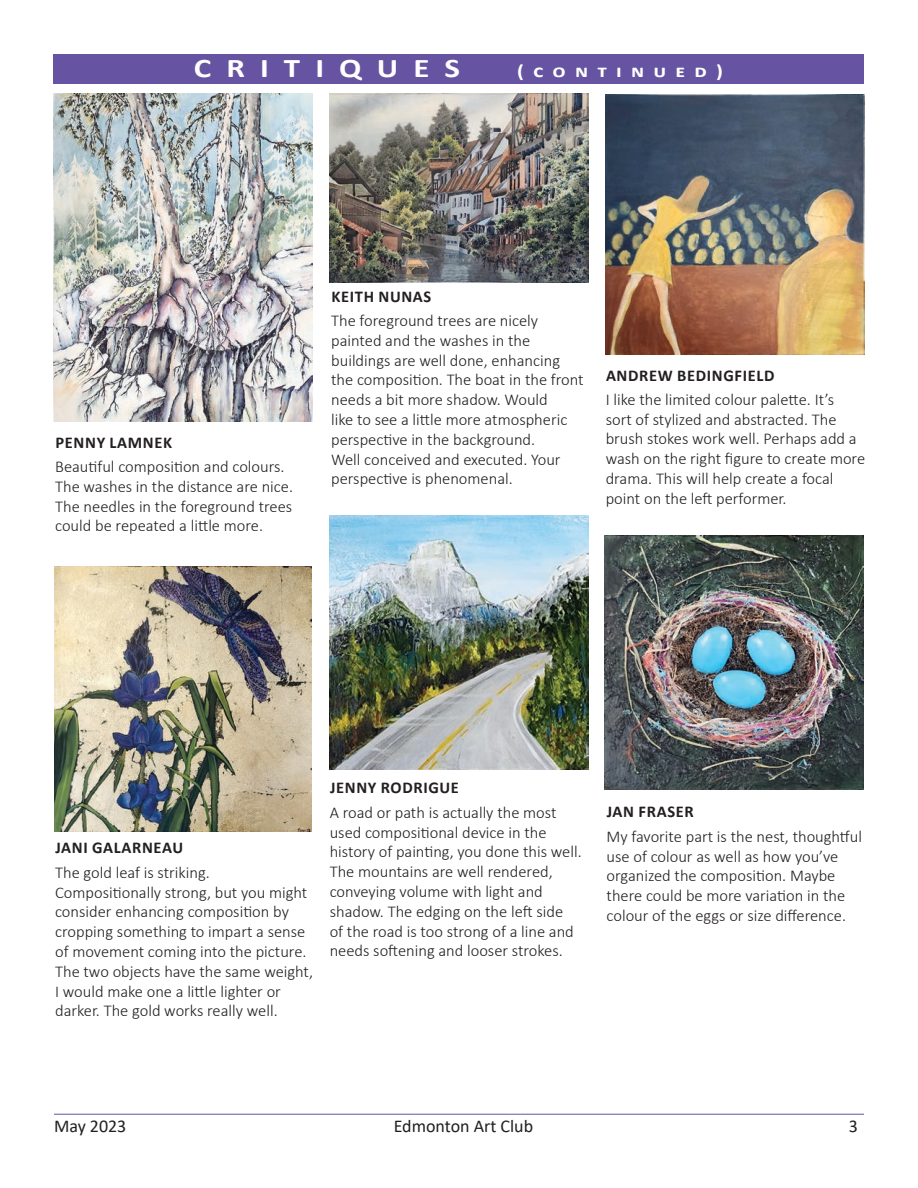
<style>
.page{position:relative;width:918px;height:1188px;background:#fff}
.page>*{position:absolute;margin:0;border:0;box-sizing:border-box;transform-origin:0 0}
.t1{font:700 27px "Calibri";letter-spacing:.46em;color:#fff;scale:1.22 1}
.t2{font:18px "Calibri";color:#231f20}
.t3{font:700 18px "Calibri";letter-spacing:.42em;color:#fff;scale:1.22 1}
.t4{font:300 16.5px/19.8px "Calibri";color:#231f20}
.t5{font:700 16.5px "Calibri";letter-spacing:.04em;color:#231f20}
</style>
<div class="page">
<hr style="left:54px;top:1114px;width:810px;height:1px;background:#6653a2">
<div style="left:53px;top:54px;width:810px;height:29px;background:#6653a2"></div>
<img style="left:330px;top:516px;width:259px;height:254px">
<img style="left:329px;top:93px;width:260px;height:190px">
<img style="left:53px;top:93px;width:260px;height:329px">
<img style="left:54px;top:567px;width:258px;height:264px">
<img style="left:605px;top:535px;width:259px;height:254px">
<img style="left:606px;top:94px;width:259px;height:261px">
<h1 class="t1" style="left:194px;top:49px;width:220px">CRITIQUES</h1>
<p class="t3" style="left:517px;top:58px;width:170px">(continued)</p>
<p class="t5" style="left:56px;top:431px;width:118px">PENNY LAMNEK</p>
<p class="t4" style="left:55px;top:456px;width:239px">Beautiful composition and colours.<br>The washes in the distance are nice.<br>The needles in the foreground trees could be repeated a little more.</p>
<p class="t5" style="left:332px;top:285px;width:101px">KEITH NUNAS</p>
<p class="t4" style="left:331px;top:310px;width:254px">The foreground trees are nicely painted and the washes in the buildings are well done, enhancing the composition. The boat in the front needs a bit more shadow. Would<br>like to see a little more atmospheric perspective in the background.<br>Well conceived and executed. Your perspective is phenomenal.</p>
<p class="t5" style="left:606px;top:363px;width:170px">ANDREW BEDINGFIELD</p>
<p class="t4" style="left:606px;top:389px;width:261px">I like the limited colour palette. It’s<br>sort of stylized and abstracted. The brush stokes work well. Perhaps add a wash on the right figure to create more drama. This will help create a focal point on the left performer.</p>
<p class="t5" style="left:55px;top:836px;width:129px">JANI GALARNEAU</p>
<p class="t4" style="left:55px;top:862px;width:260px">The gold leaf is striking.<br>Compositionally strong, but you might consider enhancing composition by cropping something to impart a sense of movement coming into the picture.<br>The two objects have the same weight, I would make one a little lighter or darker. The gold works really well.</p>
<p class="t5" style="left:330px;top:776px;width:131px">JENNY RODRIGUE</p>
<p class="t4" style="left:330px;top:802px;width:254px">A road or path is actually the most used compositional device in the history of painting, you done this well.<br>The mountains are well rendered, conveying volume with light and shadow. The edging on the left side<br>of the road is too strong of a line and needs softening and looser strokes.</p>
<p class="t5" style="left:607px;top:800px;width:88px">JAN FRASER</p>
<p class="t4" style="left:607px;top:826px;width:257px">My favorite part is the nest, thoughtful use of colour as well as how you’ve organized the composition. Maybe there could be more variation in the colour of the eggs or size difference.</p>
<p class="t2" style="left:54px;top:1113px;width:74px">May 2023</p>
<p class="t2" style="left:394px;top:1113px;width:141px">Edmonton Art Club</p>
<p class="t2" style="left:849px;top:1113px;width:11px">3</p>
</div>
